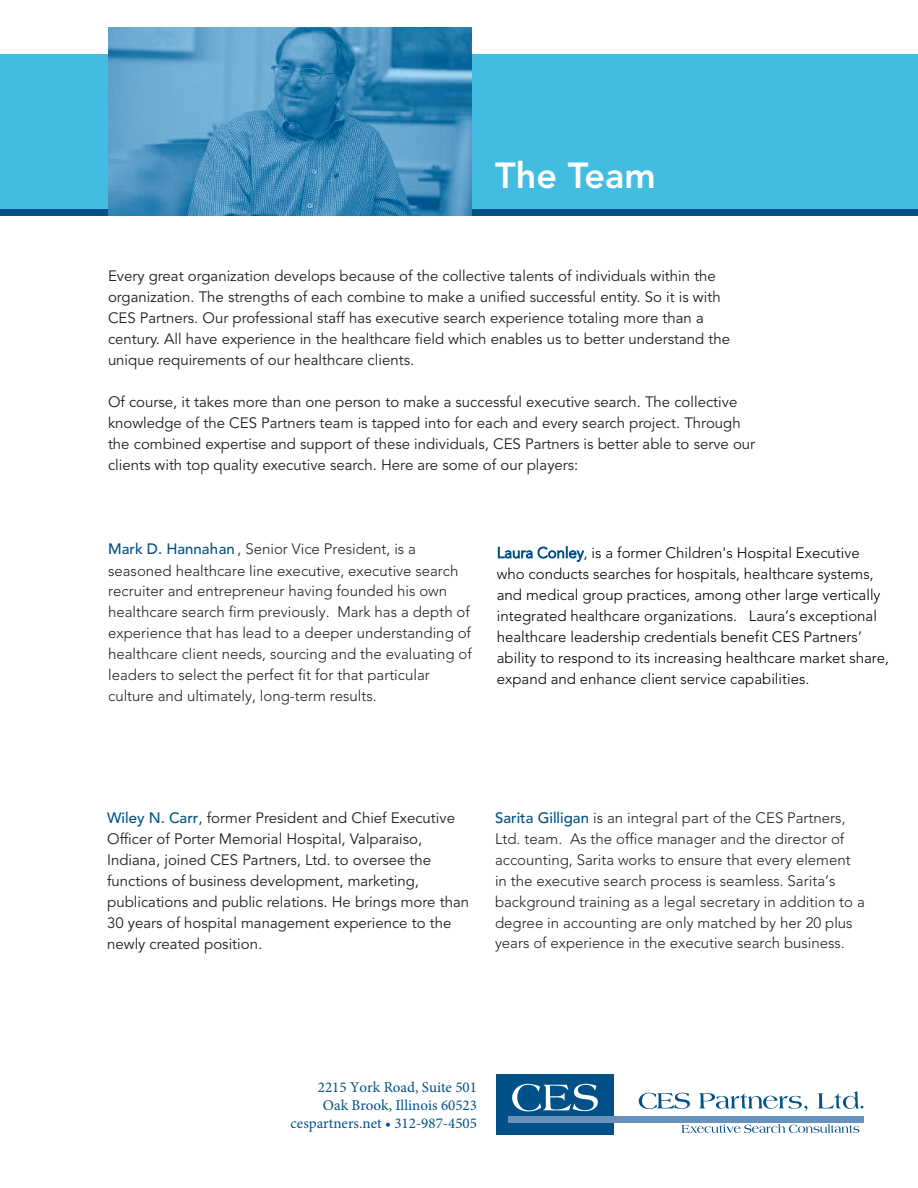
<style>
.page{position:relative;width:918px;height:1188px;background:#fff}
.page>*{position:absolute;margin:0;border:0;box-sizing:border-box;transform-origin:0 0}
.t1{font:800 36px "Avenir";color:#fff}
.t2{font:15px/21px "Avenir";color:#231f20}
.t3{font:300 15px/21px "Avenir LT Std";color:#231f20}
.t4{font:300 15px/21px "Avenir LT Std";color:#000}
.t5{font:15px/18px "Minion Pro";color:#005187;text-align:right}
.s1{font-family:"Avenir";font-weight:500;color:#005187}
.s2{color:#005288}
.s3{font-weight:500;color:#005187}
</style>
<div class="page">
<div style="left:0;top:54px;width:918px;height:162px;background:#42bce1"></div>
<div style="left:0;top:209px;width:918px;height:7px;background:#005187"></div>
<img style="left:108px;top:27px;width:363px;height:189px">
<div style="left:496px;top:1074px;width:118px;height:60px;background:#005187"></div>
<div style="left:508px;top:1116px;width:356px;height:6px;background:#6892bb"></div>
<svg style="left:639px;top:1093px;width:51px;height:16px"></svg>
<svg style="left:699px;top:1093px;width:108px;height:18px"></svg>
<svg style="left:818px;top:1091px;width:46px;height:18px"></svg>
<svg style="left:682px;top:1124px;width:178px;height:9px"></svg>
<svg style="left:512px;top:1084px;width:86px;height:28px"></svg>
<h1 class="t1" style="left:495px;top:161px;width:162px">The Team</h1>
<p class="t2" style="left:108px;top:267px;width:624px">Every great organization develops because of the collective talents of individuals within the organization. The strengths of each combine to make a unified successful entity. So it is with CES Partners. Our professional staff has executive search experience totaling more than a century. All have experience in the healthcare field which enables us to better understand the unique requirements of our healthcare clients.</p>
<p class="t2" style="left:108px;top:393px;width:649px">Of course, it takes more than one person to make a successful executive search. The collective knowledge of the CES Partners team is tapped into for each and every search project. Through the combined expertise and support of these individuals, CES Partners is better able to serve our clients with top quality executive search. Here are some of our players:</p>
<p class="t3" style="left:108px;top:539px;width:365px"><span class="s1">Mark D. Hannahan</span> , Senior Vice President, is a seasoned healthcare line executive, executive search recruiter and entrepreneur having founded his own healthcare search firm previously. Mark has a depth of experience that has lead to a deeper understanding of healthcare client needs, sourcing and the evaluating of leaders to select the perfect fit for that particular culture and ultimately, long-term results.</p>
<p class="t4" style="left:497px;top:542px;width:394px"><span class="s2">Laura Conley</span>, is a former Children's Hospital Executive who conducts searches for hospitals, healthcare systems, and medical group practices, among other large vertically integrated healthcare organizations. Laura’s exceptional healthcare leadership credentials benefit CES Partners’ ability to respond to its increasing healthcare market share, expand and enhance client service capabilities.</p>
<p class="t2" style="left:107px;top:809px;width:363px"><span class="s3">Wiley N. Carr</span>, former President and Chief Executive Officer of Porter Memorial Hospital, Valparaiso, Indiana, joined CES Partners, Ltd. to oversee the functions of business development, marketing, publications and public relations. He brings more than 30 years of hospital management experience to the newly created position.</p>
<p class="t3" style="left:495px;top:807px;width:371px"><span class="s1">Sarita Gilligan</span> is an integral part of the CES Partners, Ltd. team. As the office manager and the director of accounting, Sarita works to ensure that every element in the executive search process is seamless. Sarita’s background training as a legal secretary in addition to a degree in accounting are only matched by her 20 plus years of experience in the executive search business.</p>
<p class="t5" style="left:291px;top:1078px;width:188px">2215 York Road, Suite 501<br>Oak Brook, Illinois 60523 cespartners.net • 312-987-4505</p>
</div>
